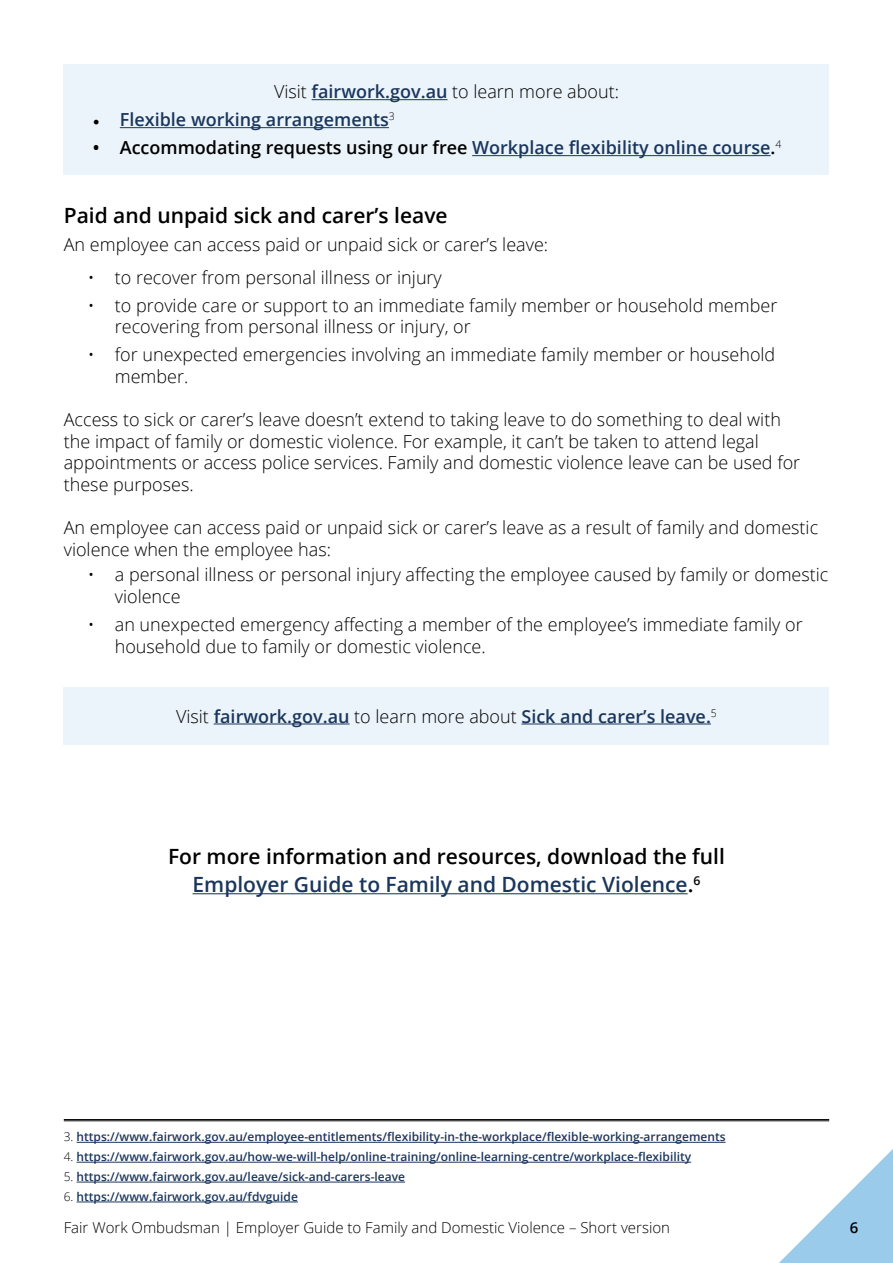
<style>
.page{position:relative;width:893px;height:1263px;background:#fff}
.page>*{position:absolute;margin:0;border:0;box-sizing:border-box;transform-origin:0 0}
.t1{font:600 21px "Open Sans";color:#000}
.t2{font:600 21px "Open Sans";color:#1b365d}
.t3{font:300 18px/21.6px "Open Sans";color:#000}
.t4{font:600 18px "Open Sans";color:#1b365d}
.t5{font:600 18px "Open Sans";color:#000}
.t6{font:300 15px "Open Sans";color:#000}
.t7{font:600 15px "Open Sans";color:#000}
.t8{font:600 12px "Open Sans";color:#1b365d}
.s1{font-weight:600;color:#1b365d}
.s2{font-family:"Minion Pro";font-weight:400;color:#000}
.s3{color:#1b365d}
.s4{font-weight:300;color:#000}
.s5{color:#000}
</style>
<div class="page">
<svg style="left:779px;top:1149px;width:114px;height:114px"></svg>
<div style="left:64px;top:64px;width:765px;height:111px;background:#ebf4fb"></div>
<hr style="left:312px;top:99px;width:136px;height:1px;background:#1b365d">
<hr style="left:120px;top:127px;width:269px;height:1px;background:#1b365d">
<hr style="left:472px;top:155px;width:299px;height:1px;background:#1b365d">
<div style="left:64px;top:687px;width:765px;height:58px;background:#ebf4fb"></div>
<hr style="left:214px;top:723px;width:136px;height:1px;background:#1b365d">
<hr style="left:521px;top:723px;width:190px;height:1px;background:#1b365d">
<hr style="left:193px;top:893px;width:495px;height:1px;background:#1b365d">
<hr style="left:77px;top:1142px;width:648px;height:1px;background:#1b365d">
<hr style="left:77px;top:1162px;width:614px;height:1px;background:#1b365d">
<hr style="left:77px;top:1182px;width:328px;height:1px;background:#1b365d">
<hr style="left:77px;top:1202px;width:221px;height:1px;background:#1b365d">
<hr style="left:64px;top:1119px;width:765px;height:1px;background:#000">
<hr style="left:64px;top:1120px;width:765px;height:1px;background:#000">
<p class="t3" style="left:274px;top:81px;width:346px">Visit <span class="s1">fairwork.gov.au</span> to learn more about:</p>
<p class="t4" style="left:93px;top:107px;width:304px"><span class="s2">•</span> Flexible working arrangements<sup>3</sup></p>
<p class="t5" style="left:93px;top:135px;width:690px">• Accommodating requests using our free <span class="s3">Workplace flexibility online course</span>.<sup>4</sup></p>
<h2 class="t1" style="left:64px;top:201px;width:385px">Paid and unpaid sick and carer’s leave</h2>
<p class="t3" style="left:64px;top:234px;width:486px">An employee can access paid or unpaid sick or carer’s leave:</p>
<p class="t3" style="left:88px;top:266px;width:356px">• to recover from personal illness or injury</p>
<p class="t3" style="left:115px;top:294px;width:664px;text-indent:-27px">• to provide care or support to an immediate family member or household member recovering from personal illness or injury, or</p>
<p class="t3" style="left:115px;top:343px;width:662px;text-indent:-27px">• for unexpected emergencies involving an immediate family member or household member.</p>
<p class="t3" style="left:64px;top:408px;width:738px">Access to sick or carer’s leave doesn’t extend to taking leave to do something to deal with the impact of family or domestic violence. For example, it can’t be taken to attend legal appointments or access police services. Family and domestic violence leave can be used for these purposes.</p>
<p class="t3" style="left:64px;top:516px;width:756px">An employee can access paid or unpaid sick or carer’s leave as a result of family and domestic violence when the employee has:</p>
<p class="t3" style="left:115px;top:564px;width:715px;text-indent:-27px">• a personal illness or personal injury affecting the employee caused by family or domestic violence</p>
<p class="t3" style="left:115px;top:613px;width:689px;text-indent:-27px">• an unexpected emergency affecting a member of the employee’s immediate family or household due to family or domestic violence.</p>
<p class="t4" style="left:176px;top:704px;width:542px"><span class="s4">Visit</span> fairwork.gov.au <span class="s4">to learn more about</span> Sick and carer’s leave.<sup>5</sup></p>
<p class="t1" style="left:168px;top:842px;width:558px">For more information and resources, download the full</p>
<p class="t2" style="left:193px;top:870px;width:509px">Employer Guide to Family and Domestic Violence<span class="s5">.</span><sup>6</sup></p>
<p class="t8" style="left:64px;top:1129px;width:663px"><span class="s4">3.</span> https://www.fairwork.gov.au/employee-entitlements/flexibility-in-the-workplace/flexible-working-arrangements</p>
<p class="t8" style="left:64px;top:1149px;width:629px"><span class="s4">4.</span> https://www.fairwork.gov.au/how-we-will-help/online-training/online-learning-centre/workplace-flexibility</p>
<p class="t8" style="left:64px;top:1168px;width:343px"><span class="s4">5.</span> https://www.fairwork.gov.au/leave/sick-and-carers-leave</p>
<p class="t8" style="left:64px;top:1188px;width:236px"><span class="s4">6.</span> https://www.fairwork.gov.au/fdvguide</p>
<p class="t6" style="left:64px;top:1217px;width:608px">Fair Work Ombudsman | Employer Guide to Family and Domestic Violence – Short version</p>
<p class="t7" style="left:850px;top:1217px;width:10px">6</p>
</div>
